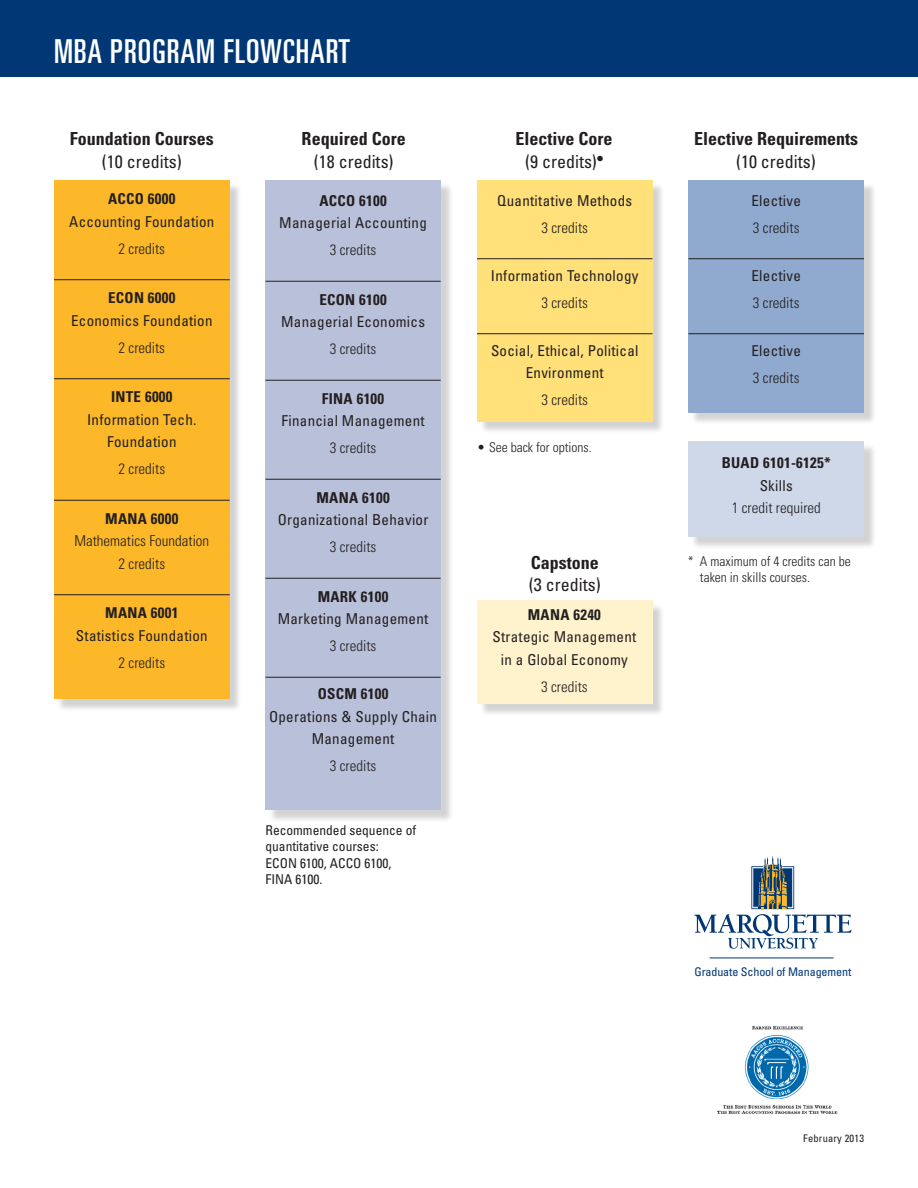
<style>
.page{position:relative;width:918px;height:1188px;background:#fff}
.page>*{position:absolute;margin:0;border:0;box-sizing:border-box;transform-origin:0 0}
.t1{font:ultra-condensed 33px "Univers LT Std";letter-spacing:.03em;color:#fff}
.t2{font:700 condensed 18px "Univers LT Std";color:#231f20}
.t3{font:condensed 18px "Univers LT Std";color:#231f20}
.t4{font:condensed 15px/22.5px "Univers LT Std";letter-spacing:.02em;color:#231f20;text-align:center}
.t5{font:300 condensed 15px/22.5px "Univers LT Std";color:#231f20;text-align:center}
.t6{font:700 condensed 15px "Univers LT Std";letter-spacing:.02em;color:#231f20}
.t7{font:condensed 13.5px/16.5px "Univers LT Std";color:#231f20}
.t8{font:300 condensed 13.5px/16.5px "Univers LT Std";color:#231f20}
.t9{font:condensed 11.85px "Univers LT Std";letter-spacing:-.01em;color:#013775}
.t10{font:condensed 10.5px "Univers LT Std";letter-spacing:.02em;color:#231f20}
</style>
<div class="page">
<div style="left:0;top:0;width:918px;height:76px;background:#013775"></div>
<svg style="left:694px;top:856px;width:158px;height:93px"></svg>
<hr style="left:710px;top:958px;width:124px;height:1px;background:#013775">
<div style="left:56px;top:183px;width:186px;height:529px;background:#231f20;opacity:.2"></div>
<div style="left:54px;top:180px;width:176px;height:519px;background:#fcb828"></div>
<div style="left:268px;top:182px;width:186px;height:640px;background:#231f20;opacity:.2"></div>
<div style="left:266px;top:180px;width:175px;height:630px;background:#b9c0d9"></div>
<div style="left:479px;top:182px;width:186px;height:252px;background:#231f20;opacity:.2"></div>
<div style="left:477px;top:180px;width:175px;height:241px;background:#ffe079"></div>
<div style="left:479px;top:603px;width:186px;height:114px;background:#231f20;opacity:.2"></div>
<div style="left:477px;top:601px;width:175px;height:103px;background:#fef3cc"></div>
<div style="left:691px;top:182px;width:186px;height:243px;background:#231f20;opacity:.2"></div>
<div style="left:688px;top:180px;width:176px;height:232px;background:#90aacf"></div>
<div style="left:691px;top:443px;width:186px;height:107px;background:#231f20;opacity:.2"></div>
<div style="left:688px;top:441px;width:176px;height:96px;background:#ced8e9"></div>
<hr style="left:54px;top:279px;width:176px;height:1px;background:#231f20">
<hr style="left:54px;top:378px;width:176px;height:1px;background:#231f20">
<hr style="left:54px;top:500px;width:176px;height:1px;background:#231f20">
<hr style="left:54px;top:594px;width:176px;height:1px;background:#231f20">
<hr style="left:266px;top:281px;width:175px;height:1px;background:#231f20">
<hr style="left:266px;top:380px;width:175px;height:1px;background:#231f20">
<hr style="left:266px;top:479px;width:175px;height:1px;background:#231f20">
<hr style="left:266px;top:578px;width:175px;height:1px;background:#231f20">
<hr style="left:266px;top:677px;width:175px;height:1px;background:#231f20">
<hr style="left:477px;top:258px;width:175px;height:1px;background:#231f20">
<hr style="left:477px;top:333px;width:175px;height:1px;background:#231f20">
<hr style="left:688px;top:258px;width:176px;height:1px;background:#231f20">
<hr style="left:688px;top:333px;width:176px;height:1px;background:#231f20">
<img style="left:717px;top:1026px;width:121px;height:88px">
<h1 class="t1" style="left:54px;top:32px;width:298px">MBA PROGRAM FLOWCHART</h1>
<p class="t2" style="left:70px;top:128px;width:145px">Foundation Courses</p>
<p class="t3" style="left:102px;top:150px;width:81px">(10 credits)</p>
<p class="t6" style="left:108px;top:190px;width:69px">ACCO 6000</p>
<p class="t4" style="left:69px;top:210px;width:147px">Accounting Foundation</p>
<p class="t5" style="left:119px;top:237px;width:48px">2 credits</p>
<p class="t6" style="left:108px;top:289px;width:69px">ECON 6000</p>
<p class="t4" style="left:71px;top:309px;width:143px">Economics Foundation</p>
<p class="t5" style="left:119px;top:336px;width:48px">2 credits</p>
<p class="t6" style="left:111px;top:388px;width:63px">INTE 6000</p>
<p class="t4" style="left:87px;top:408px;width:111px">Information Tech.<br>Foundation</p>
<p class="t5" style="left:119px;top:458px;width:48px">2 credits</p>
<p class="t6" style="left:105px;top:509px;width:75px">MANA 6000</p>
<p class="t5" style="left:74px;top:530px;width:136px">Mathematics Foundation<br>2 credits</p>
<p class="t6" style="left:105px;top:604px;width:75px">MANA 6001</p>
<p class="t4" style="left:76px;top:624px;width:133px">Statistics Foundation</p>
<p class="t5" style="left:119px;top:651px;width:48px">2 credits</p>
<p class="t2" style="left:302px;top:128px;width:106px">Required Core</p>
<p class="t3" style="left:314px;top:150px;width:81px">(18 credits)</p>
<p class="t6" style="left:319px;top:191px;width:69px">ACCO 6100</p>
<p class="t4" style="left:279px;top:212px;width:149px">Managerial Accounting</p>
<p class="t5" style="left:330px;top:239px;width:48px">3 credits</p>
<p class="t6" style="left:319px;top:290px;width:69px">ECON 6100</p>
<p class="t4" style="left:281px;top:311px;width:145px">Managerial Economics</p>
<p class="t5" style="left:330px;top:338px;width:48px">3 credits</p>
<p class="t6" style="left:322px;top:389px;width:64px">FINA 6100</p>
<p class="t4" style="left:281px;top:410px;width:145px">Financial Management</p>
<p class="t5" style="left:330px;top:437px;width:48px">3 credits</p>
<p class="t6" style="left:316px;top:488px;width:75px">MANA 6100</p>
<p class="t4" style="left:278px;top:509px;width:152px">Organizational Behavior</p>
<p class="t5" style="left:330px;top:536px;width:48px">3 credits</p>
<p class="t6" style="left:318px;top:587px;width:72px">MARK 6100</p>
<p class="t4" style="left:278px;top:608px;width:152px">Marketing Management</p>
<p class="t5" style="left:330px;top:635px;width:48px">3 credits</p>
<p class="t6" style="left:318px;top:685px;width:72px">OSCM 6100</p>
<p class="t4" style="left:269px;top:705px;width:170px">Operations &amp; Supply Chain<br>Management</p>
<p class="t5" style="left:330px;top:755px;width:48px">3 credits</p>
<p class="t7" style="left:265px;top:822px;width:152px">Recommended sequence of quantitative courses:<br>ECON 6100, ACCO 6100,<br>FINA 6100.</p>
<p class="t2" style="left:515px;top:128px;width:99px">Elective Core</p>
<p class="t3" style="left:525px;top:150px;width:79px">(9 credits)•</p>
<p class="t4" style="left:497px;top:189px;width:136px">Quantitative Methods</p>
<p class="t5" style="left:541px;top:216px;width:48px">3 credits</p>
<p class="t4" style="left:491px;top:264px;width:149px">Information Technology</p>
<p class="t5" style="left:541px;top:291px;width:48px">3 credits</p>
<p class="t4" style="left:491px;top:339px;width:149px">Social, Ethical, Political<br>Environment</p>
<p class="t5" style="left:541px;top:389px;width:48px">3 credits</p>
<p class="t8" style="left:477px;top:439px;width:116px">• See back for options.</p>
<p class="t2" style="left:531px;top:551px;width:70px">Capstone</p>
<p class="t3" style="left:529px;top:573px;width:73px">(3 credits)</p>
<p class="t6" style="left:528px;top:605px;width:75px">MANA 6240</p>
<p class="t4" style="left:492px;top:626px;width:146px">Strategic Management in a Global Economy</p>
<p class="t5" style="left:541px;top:675px;width:48px">3 credits</p>
<p class="t2" style="left:694px;top:128px;width:165px">Elective Requirements</p>
<p class="t3" style="left:736px;top:150px;width:81px">(10 credits)</p>
<p class="t4" style="left:751px;top:189px;width:51px">Elective</p>
<p class="t5" style="left:753px;top:216px;width:48px">3 credits</p>
<p class="t4" style="left:751px;top:264px;width:51px">Elective</p>
<p class="t5" style="left:753px;top:291px;width:48px">3 credits</p>
<p class="t4" style="left:751px;top:339px;width:51px">Elective</p>
<p class="t5" style="left:753px;top:366px;width:48px">3 credits</p>
<p class="t6" style="left:722px;top:454px;width:111px">BUAD 6101-6125*</p>
<p class="t4" style="left:760px;top:474px;width:35px">Skills</p>
<p class="t5" style="left:732px;top:497px;width:91px">1 credit required</p>
<p class="t8" style="left:700px;top:553px;width:152px;text-indent:-12px">* A maximum of 4 credits can be taken in skills courses.</p>
<p class="t9" style="left:694px;top:964px;width:158px">Graduate School of Management</p>
<p class="t10" style="left:803px;top:1131px;width:62px">February 2013</p>
</div>
